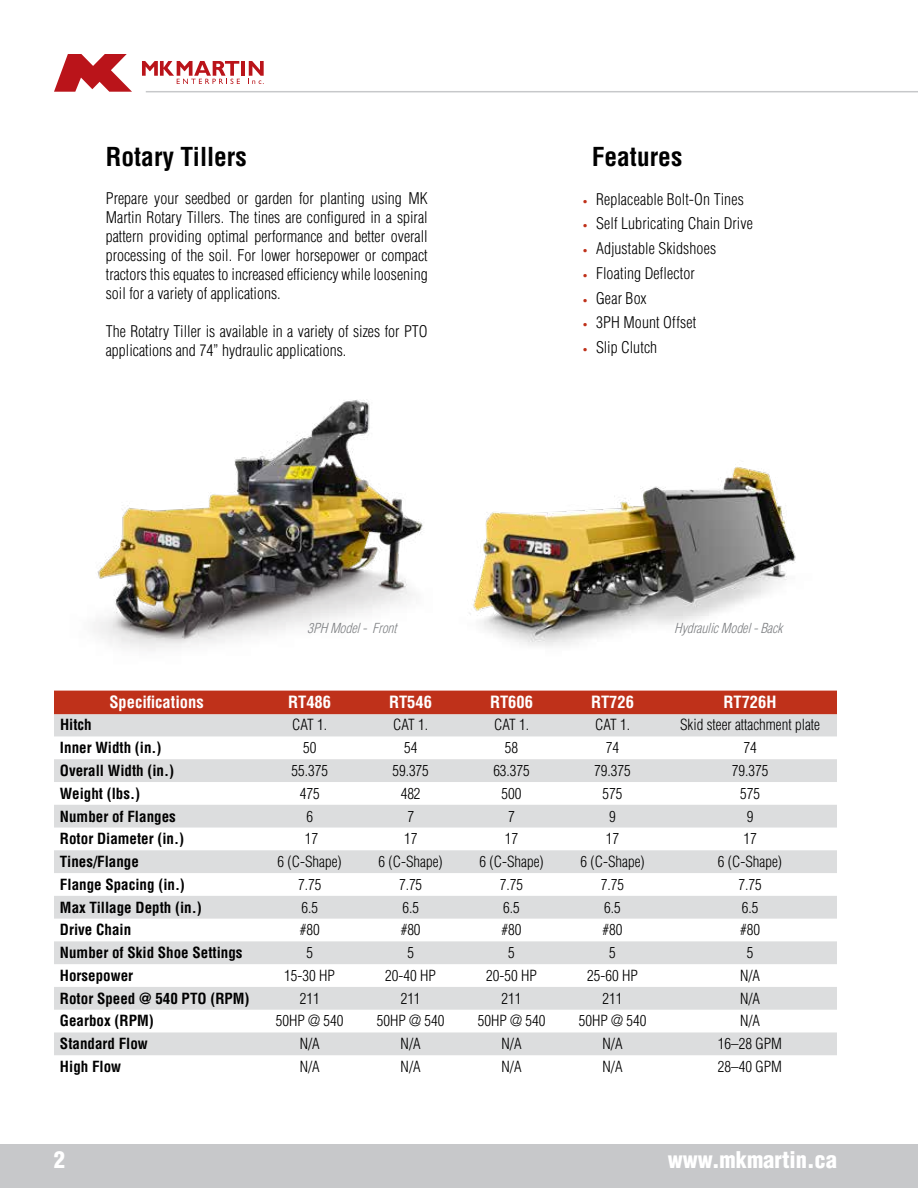
<style>
.page{position:relative;width:918px;height:1188px;background:#fff}
.page>*{position:absolute;margin:0;border:0;box-sizing:border-box;transform-origin:0 0}
.t1{font:700 condensed 25.5px "Helvetica LT Std";color:#000}
.t2{font:900 condensed 22.5px "Helvetica LT Std";color:#fff}
.t3{font:700 condensed 16.5px "Helvetica LT Std";color:#fff}
.t4{font:300 condensed 15.75px/18.9px "Helvetica LT Std";color:#000;text-align:justify}
.t5{font:300 condensed 15px "Helvetica LT Std";color:#000}
.t6{font:700 condensed 15px "Helvetica LT Std";color:#000}
.t7{font:italic 300 condensed 13.5px "Helvetica LT Std";color:#7e8083}
.s1{font-size:9px;color:#bf311a}
</style>
<div class="page">
<hr style="left:146px;top:91px;width:772px;height:1px;background:#c7c8ca">
<svg style="left:54px;top:54px;width:78px;height:38px"></svg>
<hr style="left:242px;top:61px;width:3px;height:15px;background:#ba141a">
<svg style="left:142px;top:61px;width:98px;height:23px"></svg>
<svg style="left:248px;top:61px;width:16px;height:23px"></svg>
<div style="left:54px;top:691px;width:783px;height:23px;background:#bf311a"></div>
<svg style="left:54px;top:714px;width:783px;height:341px;fill:#dcddde"></svg>
<img style="left:508px;top:464px;width:288px;height:182px">
<img style="left:94px;top:399px;width:414px;height:252px">
<div style="left:0;top:1145px;width:918px;height:43px;background:#c7c8ca"></div>
<h1 class="t1" style="left:106px;top:140px;width:142px">Rotary Tillers</h1>
<h1 class="t1" style="left:592px;top:141px;width:92px">Features</h1>
<p class="t4" style="left:106px;top:189px;width:323px">Prepare your seedbed or garden for planting using MK Martin Rotary Tillers. The tines are configured in a spiral pattern providing optimal performance and better overall processing of the soil. For lower horsepower or compact tractors this equates to increased efficiency while loosening soil for a variety of applications.</p>
<p class="t4" style="left:106px;top:321px;width:323px">The Rotatry Tiller is available in a variety of sizes for PTO applications and 74” hydraulic applications.</p>
<p class="t4" style="left:583px;top:190px;width:163px"><span class="s1">•</span> Replaceable Bolt-On Tines</p>
<p class="t4" style="left:583px;top:214px;width:172px"><span class="s1">•</span> Self Lubricating Chain Drive</p>
<p class="t4" style="left:583px;top:239px;width:135px"><span class="s1">•</span> Adjustable Skidshoes</p>
<p class="t4" style="left:583px;top:264px;width:114px"><span class="s1">•</span> Floating Deflector</p>
<p class="t4" style="left:583px;top:289px;width:66px"><span class="s1">•</span> Gear Box</p>
<p class="t4" style="left:583px;top:313px;width:115px"><span class="s1">•</span> 3PH Mount Offset</p>
<p class="t4" style="left:583px;top:338px;width:76px"><span class="s1">•</span> Slip Clutch</p>
<p class="t7" style="left:307px;top:620px;width:95px">3PHModel- Front</p>
<p class="t7" style="left:674px;top:620px;width:114px">HydraulicModel-Back</p>
<p class="t3" style="left:109px;top:692px;width:96px">Specifications</p>
<p class="t3" style="left:288px;top:692px;width:44px">RT486</p>
<p class="t3" style="left:389px;top:692px;width:44px">RT546</p>
<p class="t3" style="left:490px;top:692px;width:44px">RT606</p>
<p class="t3" style="left:591px;top:692px;width:44px">RT726</p>
<p class="t3" style="left:724px;top:692px;width:54px">RT726H</p>
<p class="t6" style="left:60px;top:716px;width:33px">Hitch</p>
<p class="t5" style="left:292px;top:716px;width:36px">CAT 1.</p>
<p class="t5" style="left:393px;top:716px;width:36px">CAT 1.</p>
<p class="t5" style="left:494px;top:716px;width:36px">CAT 1.</p>
<p class="t5" style="left:595px;top:716px;width:36px">CAT 1.</p>
<p class="t5" style="left:680px;top:716px;width:141px">Skid steer attachment plate</p>
<p class="t6" style="left:60px;top:738px;width:103px">Inner Width (in.)</p>
<p class="t5" style="left:303px;top:738px;width:15px">50</p>
<p class="t5" style="left:404px;top:738px;width:15px">54</p>
<p class="t5" style="left:505px;top:738px;width:15px">58</p>
<p class="t5" style="left:606px;top:738px;width:15px">74</p>
<p class="t5" style="left:743px;top:738px;width:15px">74</p>
<p class="t6" style="left:60px;top:761px;width:116px">Overall Width (in.)</p>
<p class="t5" style="left:291px;top:761px;width:38px">55.375</p>
<p class="t5" style="left:392px;top:761px;width:38px">59.375</p>
<p class="t5" style="left:493px;top:761px;width:38px">63.375</p>
<p class="t5" style="left:594px;top:761px;width:38px">79.375</p>
<p class="t5" style="left:732px;top:761px;width:38px">79.375</p>
<p class="t6" style="left:60px;top:784px;width:82px">Weight (lbs.)</p>
<p class="t5" style="left:300px;top:784px;width:21px">475</p>
<p class="t5" style="left:401px;top:784px;width:21px">482</p>
<p class="t5" style="left:502px;top:784px;width:21px">500</p>
<p class="t5" style="left:603px;top:784px;width:21px">575</p>
<p class="t5" style="left:740px;top:784px;width:21px">575</p>
<p class="t6" style="left:60px;top:807px;width:117px">Number of Flanges</p>
<p class="t5" style="left:306px;top:807px;width:8px">6</p>
<p class="t5" style="left:407px;top:807px;width:8px">7</p>
<p class="t5" style="left:508px;top:807px;width:8px">7</p>
<p class="t5" style="left:609px;top:807px;width:8px">9</p>
<p class="t5" style="left:747px;top:807px;width:8px">9</p>
<p class="t6" style="left:60px;top:829px;width:126px">Rotor Diameter (in.)</p>
<p class="t5" style="left:305px;top:830px;width:15px">17</p>
<p class="t5" style="left:404px;top:830px;width:15px">17</p>
<p class="t5" style="left:505px;top:830px;width:15px">17</p>
<p class="t5" style="left:606px;top:830px;width:15px">17</p>
<p class="t5" style="left:743px;top:830px;width:15px">17</p>
<p class="t6" style="left:60px;top:852px;width:80px">Tines/Flange</p>
<p class="t5" style="left:278px;top:852px;width:66px">6 (C-Shape)</p>
<p class="t5" style="left:379px;top:852px;width:66px">6 (C-Shape)</p>
<p class="t5" style="left:480px;top:852px;width:66px">6 (C-Shape)</p>
<p class="t5" style="left:581px;top:852px;width:66px">6 (C-Shape)</p>
<p class="t5" style="left:718px;top:852px;width:66px">6 (C-Shape)</p>
<p class="t6" style="left:60px;top:875px;width:126px">Flange Spacing (in.)</p>
<p class="t5" style="left:298px;top:875px;width:25px">7.75</p>
<p class="t5" style="left:399px;top:875px;width:25px">7.75</p>
<p class="t5" style="left:500px;top:875px;width:25px">7.75</p>
<p class="t5" style="left:601px;top:875px;width:25px">7.75</p>
<p class="t5" style="left:738px;top:875px;width:25px">7.75</p>
<p class="t6" style="left:60px;top:898px;width:143px">Max Tillage Depth (in.)</p>
<p class="t5" style="left:301px;top:898px;width:18px">6.5</p>
<p class="t5" style="left:402px;top:898px;width:18px">6.5</p>
<p class="t5" style="left:503px;top:898px;width:18px">6.5</p>
<p class="t5" style="left:604px;top:898px;width:18px">6.5</p>
<p class="t5" style="left:742px;top:898px;width:18px">6.5</p>
<p class="t6" style="left:60px;top:921px;width:73px">Drive Chain</p>
<p class="t5" style="left:300px;top:921px;width:21px">#80</p>
<p class="t5" style="left:401px;top:921px;width:21px">#80</p>
<p class="t5" style="left:502px;top:921px;width:21px">#80</p>
<p class="t5" style="left:603px;top:921px;width:21px">#80</p>
<p class="t5" style="left:740px;top:921px;width:21px">#80</p>
<p class="t6" style="left:60px;top:943px;width:184px">Number of Skid Shoe Settings</p>
<p class="t5" style="left:306px;top:943px;width:8px">5</p>
<p class="t5" style="left:407px;top:943px;width:8px">5</p>
<p class="t5" style="left:508px;top:943px;width:8px">5</p>
<p class="t5" style="left:609px;top:943px;width:8px">5</p>
<p class="t5" style="left:747px;top:943px;width:8px">5</p>
<p class="t6" style="left:60px;top:966px;width:75px">Horsepower</p>
<p class="t5" style="left:284px;top:966px;width:52px">15-30 HP</p>
<p class="t5" style="left:385px;top:966px;width:52px">20-40 HP</p>
<p class="t5" style="left:486px;top:966px;width:52px">20-50 HP</p>
<p class="t5" style="left:587px;top:966px;width:52px">25-60 HP</p>
<p class="t5" style="left:740px;top:966px;width:22px">N/A</p>
<p class="t6" style="left:60px;top:989px;width:191px">Rotor Speed @ 540 PTO (RPM)</p>
<p class="t5" style="left:300px;top:989px;width:21px">211</p>
<p class="t5" style="left:401px;top:989px;width:21px">211</p>
<p class="t5" style="left:502px;top:989px;width:21px">211</p>
<p class="t5" style="left:603px;top:989px;width:21px">211</p>
<p class="t5" style="left:740px;top:989px;width:22px">N/A</p>
<p class="t6" style="left:60px;top:1012px;width:95px">Gearbox (RPM)</p>
<p class="t5" style="left:276px;top:1012px;width:69px">50HP @ 540</p>
<p class="t5" style="left:377px;top:1012px;width:69px">50HP @ 540</p>
<p class="t5" style="left:478px;top:1012px;width:69px">50HP @ 540</p>
<p class="t5" style="left:579px;top:1012px;width:69px">50HP @ 540</p>
<p class="t5" style="left:740px;top:1012px;width:22px">N/A</p>
<p class="t6" style="left:60px;top:1034px;width:89px">Standard Flow</p>
<p class="t5" style="left:300px;top:1034px;width:22px">N/A</p>
<p class="t5" style="left:401px;top:1034px;width:22px">N/A</p>
<p class="t5" style="left:502px;top:1034px;width:22px">N/A</p>
<p class="t5" style="left:603px;top:1034px;width:22px">N/A</p>
<p class="t5" style="left:718px;top:1034px;width:66px">16–28 GPM</p>
<p class="t6" style="left:60px;top:1057px;width:63px">High Flow</p>
<p class="t5" style="left:300px;top:1057px;width:22px">N/A</p>
<p class="t5" style="left:401px;top:1057px;width:22px">N/A</p>
<p class="t5" style="left:502px;top:1057px;width:22px">N/A</p>
<p class="t5" style="left:603px;top:1057px;width:22px">N/A</p>
<p class="t5" style="left:718px;top:1057px;width:66px">28–40 GPM</p>
<h2 class="t2" style="left:54px;top:1146px;width:13px">2</h2>
<h2 class="t2" style="left:668px;top:1146px;width:171px">www.mkmartin.ca</h2>
</div>
